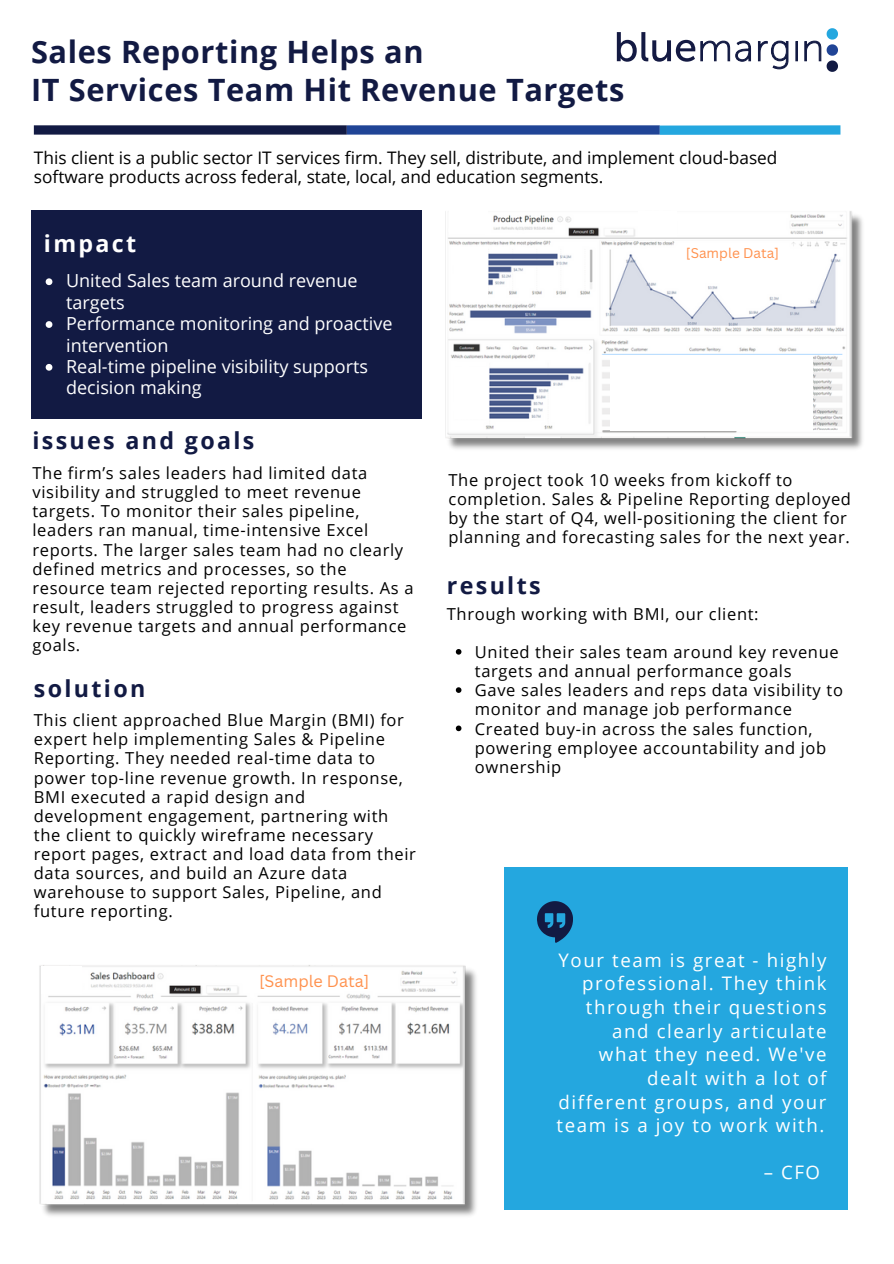
<style>
.page{position:relative;width:894px;height:1264px;background:#fff}
.page>*{position:absolute;margin:0;border:0;box-sizing:border-box;transform-origin:0 0}
.t1{font:700 30.75px "Open Sans";letter-spacing:.02em;color:#121a43}
.t2{font:700 23.25px "Open Sans";letter-spacing:.1em;color:#121a43}
.t3{font:700 23.25px "Open Sans";letter-spacing:.1em;color:#fff}
.t4{font:18.6px/23.7px "Open Sans";letter-spacing:.085em;color:#fff;text-align:right}
.t5{font:18px/21.3px "Open Sans";color:#fff}
.t6{font:17.25px/19.2px "Open Sans";color:#000}
.t7{font:16.5px/19.2px "Open Sans";letter-spacing:.04em;color:#000}
.t8{font:16.2px "Canva Sans";color:#ff914d}
.t9{font:15.45px "Canva Sans";color:#ff914d}
.t10{font:13.65px "Canva Sans";color:#ff914d}
</style>
<div class="page">
<div style="left:34px;top:125px;width:313px;height:10px;background:#121a43"></div>
<div style="left:347px;top:125px;width:312px;height:10px;background:#204496"></div>
<div style="left:659px;top:125px;width:181px;height:10px;background:#24a7df"></div>
<div style="left:31px;top:210px;width:390px;height:209px;background:#121a43"></div>
<svg style="left:46px;top:278px;width:6px;height:7px"></svg>
<svg style="left:46px;top:321px;width:6px;height:7px"></svg>
<svg style="left:46px;top:364px;width:6px;height:6px"></svg>
<svg style="left:826px;top:28px;width:11px;height:44px"></svg>
<svg style="left:735px;top:41px;width:15px;height:21px"></svg>
<svg style="left:758px;top:41px;width:30px;height:28px"></svg>
<div style="left:795px;top:41px;width:2px;height:20px;border:1px solid #131a43"></div>
<svg style="left:804px;top:41px;width:16px;height:20px"></svg>
<svg style="left:616px;top:32px;width:113px;height:30px"></svg>
<div style="left:504px;top:867px;width:343px;height:342px;background:#24a7df"></div>
<svg style="left:536px;top:901px;width:36px;height:41px"></svg>
<svg style="left:455px;top:649px;width:6px;height:5px"></svg>
<svg style="left:455px;top:687px;width:6px;height:6px"></svg>
<svg style="left:455px;top:725px;width:6px;height:6px"></svg>
<img style="left:445px;top:211px;width:418px;height:238px">
<div style="left:610px;top:355px;width:203px;height:76px;background:#fff"></div>
<div style="left:453px;top:367px;width:34px;height:52px;background:#fff"></div>
<div style="left:453px;top:247px;width:34px;height:52px;background:#fff"></div>
<div style="left:448px;top:211px;width:39px;height:23px;background:#fff"></div>
<div style="left:637px;top:212px;width:39px;height:25px;background:#fff"></div>
<img style="left:39px;top:965px;width:437px;height:251px">
<div style="left:42px;top:966px;width:40px;height:27px;background:#fff"></div>
<p class="t1" style="left:31px;top:30px;width:394px">Sales Reporting Helps an</p>
<p class="t1" style="left:31px;top:68px;width:594px">IT Services Team Hit Revenue Targets</p>
<p class="t6" style="left:34px;top:148px;width:745px">This client is a public sector IT services firm. They sell, distribute, and implement cloud-based software products across federal, state, local, and education segments.</p>
<p class="t3" style="left:44px;top:228px;width:94px">impact</p>
<p class="t5" style="left:66px;top:270px;width:293px">United Sales team around revenue targets</p>
<p class="t5" style="left:66px;top:312px;width:328px">Performance monitoring and proactive intervention</p>
<p class="t5" style="left:66px;top:355px;width:303px">Real-time pipeline visibility supports decision making</p>
<p class="t2" style="left:32px;top:424px;width:223px">issues and goals</p>
<p class="t7" style="left:32px;top:463px;width:382px">The firm’s sales leaders had limited data visibility and struggled to meet revenue targets. To monitor their sales pipeline, leaders ran manual, time-intensive Excel reports. The larger sales team had no clearly defined metrics and processes, so the resource team rejected reporting results. As a result, leaders struggled to progress against key revenue targets and annual performance goals.</p>
<p class="t2" style="left:34px;top:672px;width:113px">solution</p>
<p class="t7" style="left:34px;top:710px;width:383px">This client approached Blue Margin (BMI) for expert help implementing Sales &amp; Pipeline Reporting. They needed real-time data to power top-line revenue growth. In response, BMI executed a rapid design and development engagement, partnering with the client to quickly wireframe necessary report pages, extract and load data from their data sources, and build an Azure data warehouse to support Sales, Pipeline, and future reporting.</p>
<p class="t8" style="left:259px;top:969px;width:112px">[Sample Data]</p>
<p class="t10" style="left:685px;top:243px;width:95px">[Sample Data]</p>
<p class="t9" style="left:672px;top:244px;width:107px">[Sample Data]</p>
<p class="t7" style="left:448px;top:470px;width:404px">The project took 10 weeks from kickoff to completion. Sales &amp; Pipeline Reporting deployed by the start of Q4, well-positioning the client for planning and forecasting sales for the next year.</p>
<p class="t2" style="left:446px;top:568px;width:95px">results</p>
<p class="t7" style="left:446px;top:603px;width:313px">Through working with BMI, our client:</p>
<p class="t7" style="left:474px;top:642px;width:365px">United their sales team around key revenue targets and annual performance goals</p>
<p class="t7" style="left:474px;top:680px;width:369px">Gave sales leaders and reps data visibility to monitor and manage job performance</p>
<p class="t7" style="left:474px;top:718px;width:353px">Created buy-in across the sales function, powering employee accountability and job ownership</p>
<p class="t4" style="left:556px;top:947px;width:271px">Your team is great - highly professional. They think through their questions and clearly articulate<br>what they need. We've dealt with a lot of different groups, and your team is a joy to work with.</p>
<p class="t4" style="left:763px;top:1160px;width:58px">– CFO</p>
</div>
